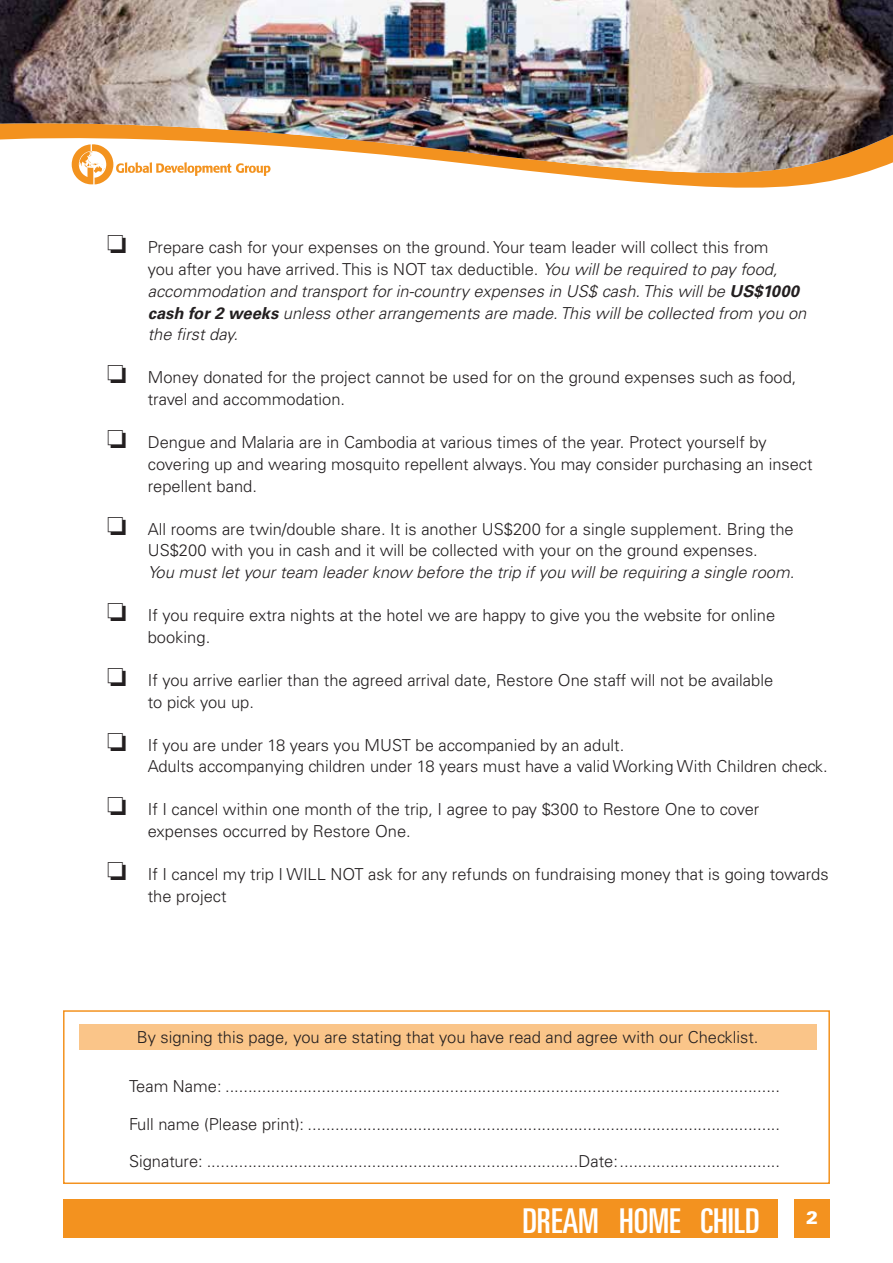
<style>
.page{position:relative;width:893px;height:1263px;background:#fff}
.page>*{position:absolute;margin:0;border:0;box-sizing:border-box;transform-origin:0 0}
.t1{font:ultra-condensed 34.2px "Univers";color:#fff;scale:1.05 1}
.t2{font:900 18px "Univers";color:#fff}
.t3{font:300 16.5px/21.8px "Univers";color:#231f20}
.t4{font:italic 300 16.5px/21.8px "Univers";color:#231f20}
.s1{font-style:normal}
.s2{font-weight:700}
</style>
<div class="page">
<div style="left:794px;top:1199px;width:35px;height:38px;background:#f3921f"></div>
<div style="left:64px;top:1199px;width:714px;height:38px;background:#f3921f"></div>
<svg style="left:74px;top:174px;width:785px;height:11px"></svg>
<img style="left:0;top:0;width:893px;height:174px">
<div style="left:63px;top:1010px;width:767px;height:174px;border:2px solid #f3921f"></div>
<div style="left:79px;top:1024px;width:737px;height:25px;background:#fac589"></div>
<p class="t4" style="left:148px;top:237px;width:660px;text-indent:-41px">❏ <span class="s1">Prepare cash for your expenses on the ground. Your team leader will collect this from<br>you after you have arrived. This is NOT tax deductible.</span> You will be required to pay food, accommodation and transport for in-country expenses in US$ cash. This will be <span class="s2">US$1000 cash for 2 weeks</span> unless other arrangements are made. This will be collected from you on the first day.</p>
<p class="t3" style="left:148px;top:367px;width:650px;text-indent:-41px">❏ Money donated for the project cannot be used for on the ground expenses such as food, travel and accommodation.</p>
<p class="t3" style="left:148px;top:431px;width:666px;text-indent:-41px">❏ Dengue and Malaria are in Cambodia at various times of the year. Protect yourself by covering up and wearing mosquito repellent always. You may consider purchasing an insect repellent band.</p>
<p class="t3" style="left:107px;top:518px;width:688px;text-align:center">❏ All rooms are twin/double share. It is another US$200 for a single supplement. Bring the<br>US$200 with you in cash and it will be collected with your on the ground expenses.</p>
<p class="t4" style="left:148px;top:561px;width:648px">You must let your team leader know before the trip if you will be requiring a single room.</p>
<p class="t3" style="left:148px;top:604px;width:629px;text-indent:-41px">❏ If you require extra nights at the hotel we are happy to give you the website for online booking.</p>
<p class="t3" style="left:148px;top:669px;width:627px;text-indent:-41px">❏ If you arrive earlier than the agreed arrival date, Restore One staff will not be available to pick you up.</p>
<p class="t3" style="left:148px;top:734px;width:681px;text-indent:-41px">❏ If you are under 18 years you MUST be accompanied by an adult.<br>Adults accompanying children under 18 years must have a valid Working With Children check.</p>
<p class="t3" style="left:148px;top:799px;width:613px;text-indent:-41px">❏ If I cancel within one month of the trip, I agree to pay $300 to Restore One to cover expenses occurred by Restore One.</p>
<p class="t3" style="left:148px;top:863px;width:682px;text-indent:-40px">❏ If I cancel my trip I WILL NOT ask for any refunds on fundraising money that is going towards the project</p>
<p class="t3" style="left:137px;top:1026px;width:623px">By signing this page, you are stating that you have read and agree with our Checklist.</p>
<p class="t3" style="left:129px;top:1076px;width:653px">Team Name: .........................................................................................................................</p>
<p class="t3" style="left:129px;top:1113px;width:653px">Full name (Please print): .......................................................................................................</p>
<p class="t3" style="left:129px;top:1151px;width:653px">Signature: .................................................................................Date:...................................</p>
<h1 class="t1" style="left:522px;top:1201px;width:228px">DREAM HOME CHILD</h1>
<p class="t2" style="left:806px;top:1206px;width:14px">2</p>
</div>
